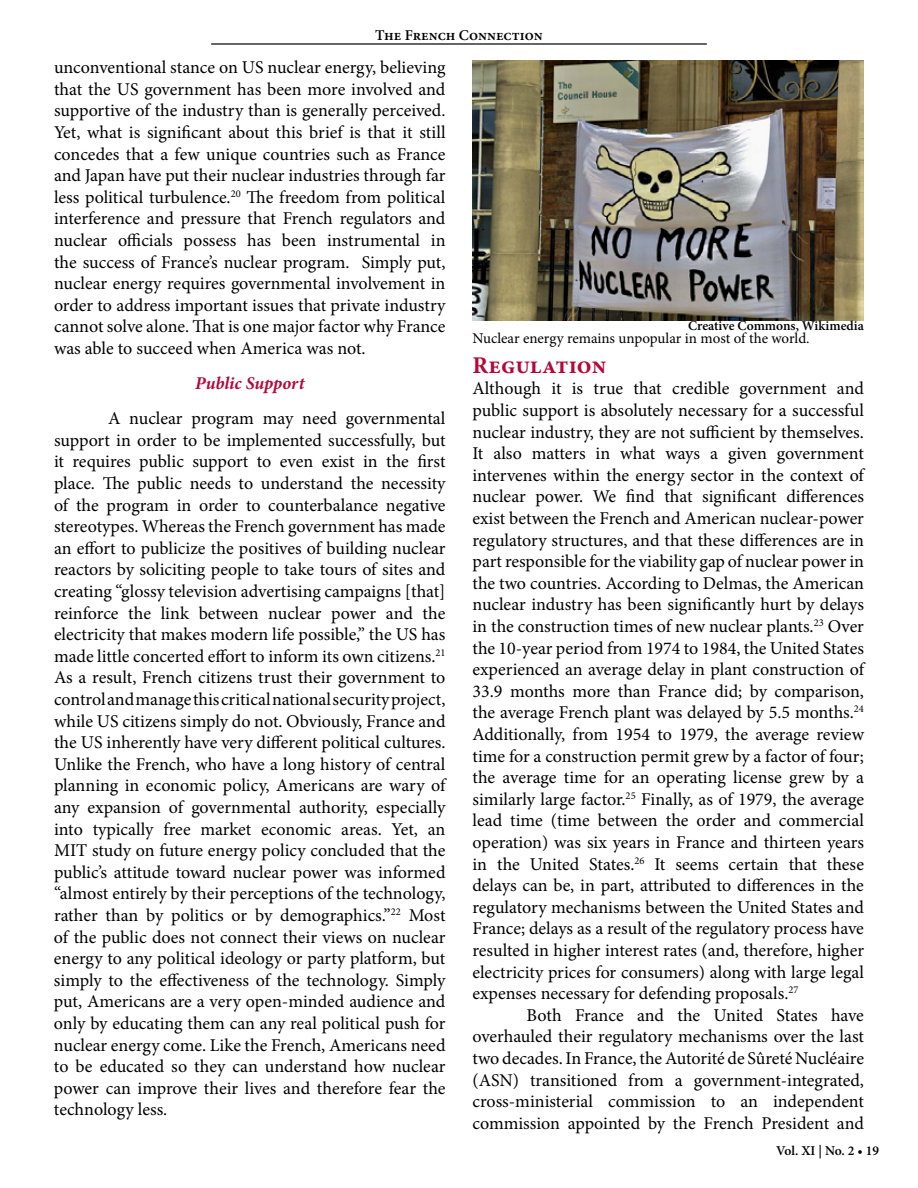
<style>
.page{position:relative;width:918px;height:1188px;background:#fff}
.page>*{position:absolute;margin:0;border:0;box-sizing:border-box;transform-origin:0 0}
.t1{font:700 24px "Minion Pro";color:#b30838}
.t2{font:18px/21.6px "Minion Pro";letter-spacing:-.01em;color:#000;text-align:justify}
.t3{font:italic 700 18px "Minion Pro";letter-spacing:-.005em;color:#b30838}
.t4{font:15px "Minion Pro";color:#000}
.t5{font:600 15px "Minion Pro";color:#000}
.t6{font:600 13.5px "Minion Pro";color:#000}
</style>
<div class="page">
<hr style="left:211px;top:43px;width:496px;height:2px;background:#000">
<img style="left:472px;top:60px;width:392px;height:260px">
<p class="t5" style="left:375px;top:25px;width:169px">The French Connection</p>
<p class="t2" style="left:54px;top:57px;width:393px">unconventional stance on US nuclear energy, believing that the US government has been more involved and supportive of the industry than is generally perceived.<br>Yet, what is significant about this brief is that it still concedes that a few unique countries such as France and Japan have put their nuclear industries through far less political turbulence.<sup>20</sup> The freedom from political interference and pressure that French regulators and nuclear officials possess has been instrumental in the success of France’s nuclear program. Simply put, nuclear energy requires governmental involvement in order to address important issues that private industry cannot solve alone. That is one major factor why France was able to succeed when America was not.</p>
<p class="t3" style="left:195px;top:371px;width:111px">Public Support</p>
<p class="t2" style="left:54px;top:408px;width:395px;text-indent:54px">A nuclear program may need governmental support in order to be implemented successfully, but it requires public support to even exist in the first place. The public needs to understand the necessity of the program in order to counterbalance negative stereotypes. Whereas the French government has made an effort to publicize the positives of building nuclear reactors by soliciting people to take tours of sites and creating “glossy television advertising campaigns [that] reinforce the link between nuclear power and the electricity that makes modern life possible,” the US has made little concerted effort to inform its own citizens.<sup>21<br></sup>As a result, French citizens trust their government to control and manage this critical national security project, while US citizens simply do not. Obviously, France and the US inherently have very different political cultures.<br>Unlike the French, who have a long history of central planning in economic policy, Americans are wary of any expansion of governmental authority, especially into typically free market economic areas. Yet, an MIT study on future energy policy concluded that the public’s attitude toward nuclear power was informed “almost entirely by their perceptions of the technology, rather than by politics or by demographics.”<sup>22</sup> Most of the public does not connect their views on nuclear energy to any political ideology or party platform, but simply to the effectiveness of the technology. Simply put, Americans are a very open-minded audience and only by educating them can any real political push for nuclear energy come. Like the French, Americans need to be educated so they can understand how nuclear power can improve their lives and therefore fear the technology less.</p>
<p class="t6" style="left:688px;top:316px;width:177px">Creative Commons, Wikimedia</p>
<p class="t4" style="left:472px;top:328px;width:339px">Nuclear energy remains unpopular in most of the world.</p>
<h1 class="t1" style="left:472px;top:348px;width:135px">Regulation</h1>
<p class="t2" style="left:472px;top:378px;width:395px">Although it is true that credible government and public support is absolutely necessary for a successful nuclear industry, they are not sufficient by themselves.<br>It also matters in what ways a given government intervenes within the energy sector in the context of nuclear power. We find that significant differences exist between the French and American nuclear-power regulatory structures, and that these differences are in part responsible for the viability gap of nuclear power in the two countries. According to Delmas, the American nuclear industry has been significantly hurt by delays in the construction times of new nuclear plants.<sup>23</sup> Over the 10-year period from 1974 to 1984, the United States experienced an average delay in plant construction of 33.9 months more than France did; by comparison, the average French plant was delayed by 5.5 months.<sup>24<br></sup>Additionally, from 1954 to 1979, the average review time for a construction permit grew by a factor of four; the average time for an operating license grew by a similarly large factor.<sup>25</sup> Finally, as of 1979, the average lead time (time between the order and commercial operation) was six years in France and thirteen years in the United States.<sup>26</sup> It seems certain that these delays can be, in part, attributed to differences in the regulatory mechanisms between the United States and France; delays as a result of the regulatory process have resulted in higher interest rates (and, therefore, higher electricity prices for consumers) along with large legal expenses necessary for defending proposals.<sup>27</sup></p>
<p class="t2" style="left:472px;top:1004px;width:393px;text-indent:54px">Both France and the United States have overhauled their regulatory mechanisms over the last two decades. In France, the Autorité de Sûreté Nucléaire (ASN) transitioned from a government-integrated, cross-ministerial commission to an independent commission appointed by the French President and</p>
<p class="t6" style="left:776px;top:1141px;width:104px">Vol. XI | No. 2 • 19</p>
</div>
